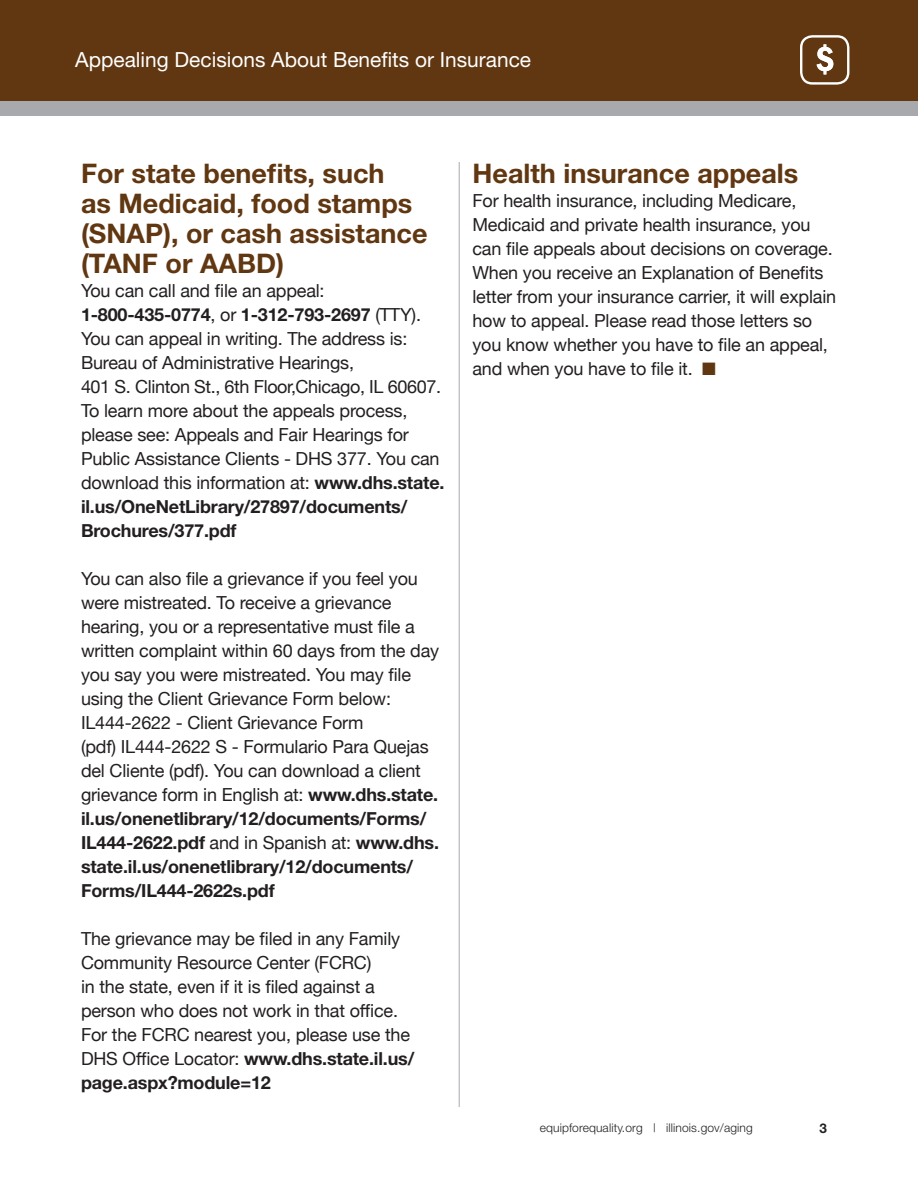
<style>
.page{position:relative;width:918px;height:1188px;background:#fff}
.page>*{position:absolute;margin:0;border:0;box-sizing:border-box;transform-origin:0 0}
.t1{font:700 27px/30px "Helvetica Neue";color:#603711}
.t2{font:20.85px "Helvetica Neue";color:#fff}
.t3{font:18px/24px "Helvetica Neue";letter-spacing:-.01em;color:#231f20}
.t4{font:700 13.35px "Helvetica Neue";color:#231f20}
.t5{font:300 12px "Helvetica Neue";letter-spacing:.01em;color:#231f20}
.s1{font-weight:700}
.s2{color:#603711}
</style>
<div class="page">
<div style="left:0;top:0;width:918px;height:101px;background:#603711"></div>
<div style="left:0;top:101px;width:918px;height:14px;background:#a8a9ad"></div>
<svg style="left:800px;top:35px;width:49px;height:50px"></svg>
<hr style="left:459px;top:162px;width:1px;height:945px;background:#a8a9ad">
<p class="t2" style="left:75px;top:47px;width:457px">Appealing Decisions About Benefits or Insurance</p>
<h1 class="t1" style="left:81px;top:158px;width:348px">For state benefits, such<br>as Medicaid, food stamps (SNAP), or cash assistance (TANF or AABD)</h1>
<p class="t3" style="left:81px;top:280px;width:365px">You can call and file an appeal:<br><span class="s1">1-800-435-0774</span>, or <span class="s1">1-312-793-2697</span> (TTY).<br>You can appeal in writing. The address is:  Bureau of Administrative Hearings, <br>401 S. Clinton St.,  6th Floor, Chicago, IL 60607.  To learn more about the appeals process, please see: Appeals and Fair Hearings for Public Assistance Clients - DHS 377. You can download this information at: <span class="s1">www.dhs.state. il.us/OneNetLibrary/27897/documents/ Brochures/377.pdf</span></p>
<p class="t3" style="left:81px;top:568px;width:360px">You can also file a grievance if you feel you were mistreated. To receive a grievance hearing, you or a representative must file a written complaint within 60 days from the day you say you were mistreated. You may file using the Client Grievance Form below:<br>IL444-2622 - Client Grievance Form<br>(pdf)  IL444-2622 S - Formulario Para Quejas del Cliente (pdf). You can download a client grievance form in English at: <span class="s1">www.dhs.state. il.us/onenetlibrary/12/documents/Forms/ IL444-2622.pdf</span> and in Spanish at: <span class="s1">www.dhs. state.il.us/onenetlibrary/12/documents/ Forms/IL444-2622s.pdf</span></p>
<p class="t3" style="left:81px;top:928px;width:335px">The grievance may be filed in any Family Community Resource Center (FCRC)<br>in the state, even if it is filed against a person who does not work in that office.<br>For the FCRC nearest you, please use the DHS Office Locator: <span class="s1">www.dhs.state.il.us/ page.aspx?module=12</span></p>
<h1 class="t1" style="left:472px;top:158px;width:327px">Health insurance appeals</h1>
<p class="t3" style="left:472px;top:190px;width:365px">For health insurance, including Medicare, Medicaid and private health insurance, you can file appeals about decisions on coverage.<br>When you receive an Explanation of Benefits letter from your insurance carrier, it will explain how to appeal. Please read those letters so you know whether you have to file an appeal, and when you have to file it. <span class="s2">■</span></p>
<p class="t5" style="left:540px;top:1120px;width:215px">equipforequality.org | illinois.gov/aging</p>
<p class="t4" style="left:819px;top:1120px;width:9px">3</p>
</div>
